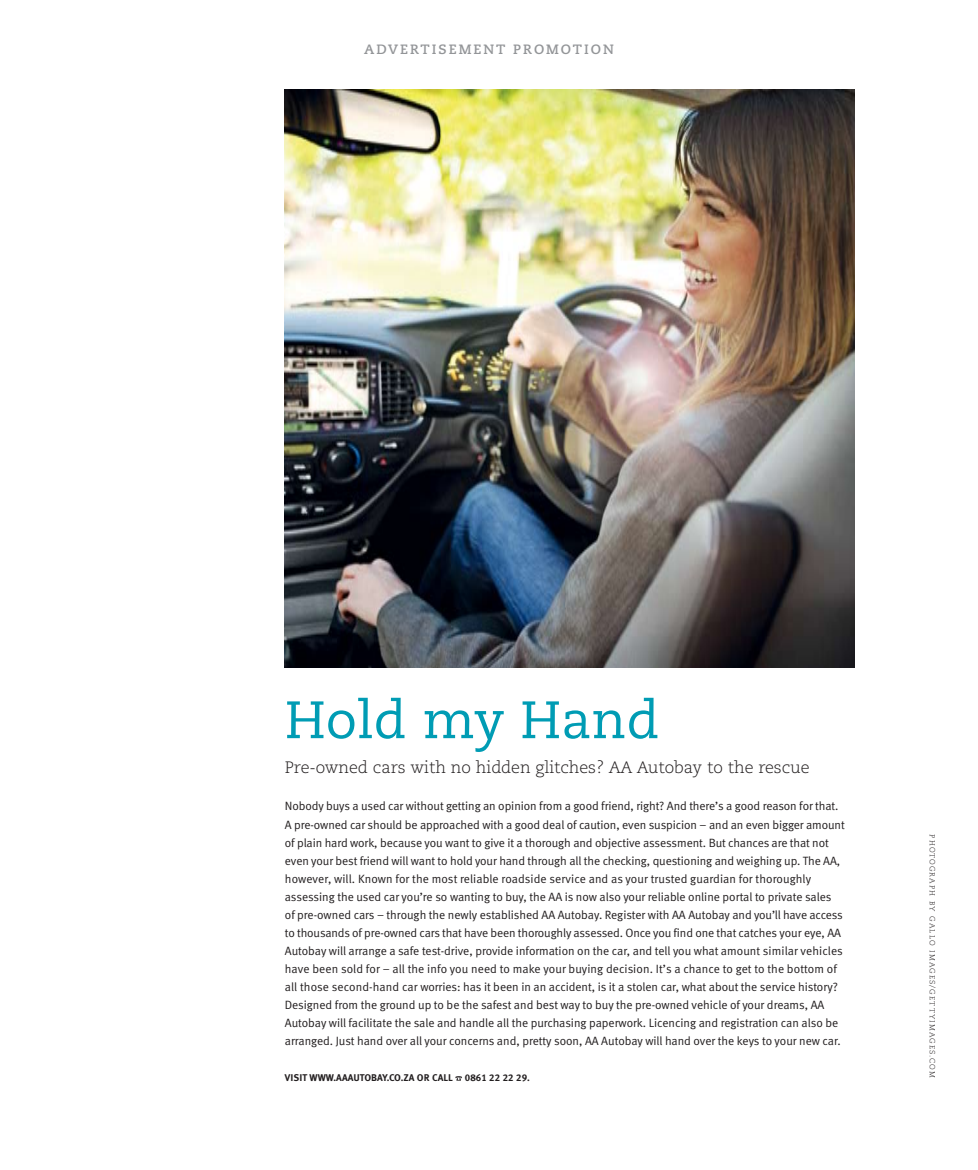
<style>
.page{position:relative;width:978px;height:1170px;background:#fff}
.page>*{position:absolute;margin:0;border:0;box-sizing:border-box;transform-origin:0 0}
.t1{font:52.5px "Caecilia LT Std";color:#009cb4}
.t2{font:300 16.5px "Caecilia";letter-spacing:-.005em;color:#231f20}
.t3{font:700 13.5px "Caecilia LT Std";letter-spacing:.145em;color:#939598}
.t4{font:12px/18px "Meta Normal LF";letter-spacing:-.005em;color:#231f20}
.t5{font:9.75px "Meta Bold LF Caps";letter-spacing:.005em;color:#231f20}
.t6{font:300 7.5px "Caecilia LT Std";letter-spacing:.15em;color:#231f20}
</style>
<div class="page">
<img style="left:285px;top:89px;width:570px;height:578px">
<svg style="left:455px;top:1076px;width:7px;height:4px"></svg>
<p class="t3" style="left:364px;top:41px;width:251px">ADVERTISEMENT PROMOTION</p>
<h1 class="t1" style="left:285px;top:689px;width:376px">Hold my Hand</h1>
<h2 class="t2" style="left:285px;top:758px;width:526px">Pre-owned cars with no hidden glitches? AA Autobay to the rescue</h2>
<p class="t4" style="left:285px;top:797px;width:561px">Nobody buys a used car without getting an opinion from a good friend, right? And there’s a good reason for that.<br>A pre-owned car should be approached with a good deal of caution, even suspicion – and an even bigger amount of plain hard work, because you want to give it a thorough and objective assessment. But chances are that not even your best friend will want to hold your hand through all the checking, questioning and weighing up. The AA, however, will. Known for the most reliable roadside service and as your trusted guardian for thoroughly assessing the used car you’re so wanting to buy, the AA is now also your reliable online portal to private sales<br>of pre-owned cars – through the newly established AA Autobay. Register with AA Autobay and you’ll have access to thousands of pre-owned cars that have been thoroughly assessed. Once you find one that catches your eye, AA Autobay will arrange a safe test-drive, provide information on the car, and tell you what amount similar vehicles have been sold for – all the info you need to make your buying decision. It’s a chance to get to the bottom of all those second-hand car worries: has it been in an accident, is it a stolen car, what about the service history?<br>Designed from the ground up to be the safest and best way to buy the pre-owned vehicle of your dreams, AA Autobay will facilitate the sale and handle all the purchasing paperwork. Licencing and registration can also be arranged. Just hand over all your concerns and, pretty soon, AA Autobay will hand over the keys to your new car.</p>
<p class="t5" style="left:285px;top:1071px;width:247px">VISIT WWW.AAAUTOBAY.CO.ZA OR CALL 0861 22 22 29.</p>
<p class="t6" style="left:937px;top:834px;width:245px;rotate:90deg">photograph by gallo images/gettyimages.com</p>
</div>
